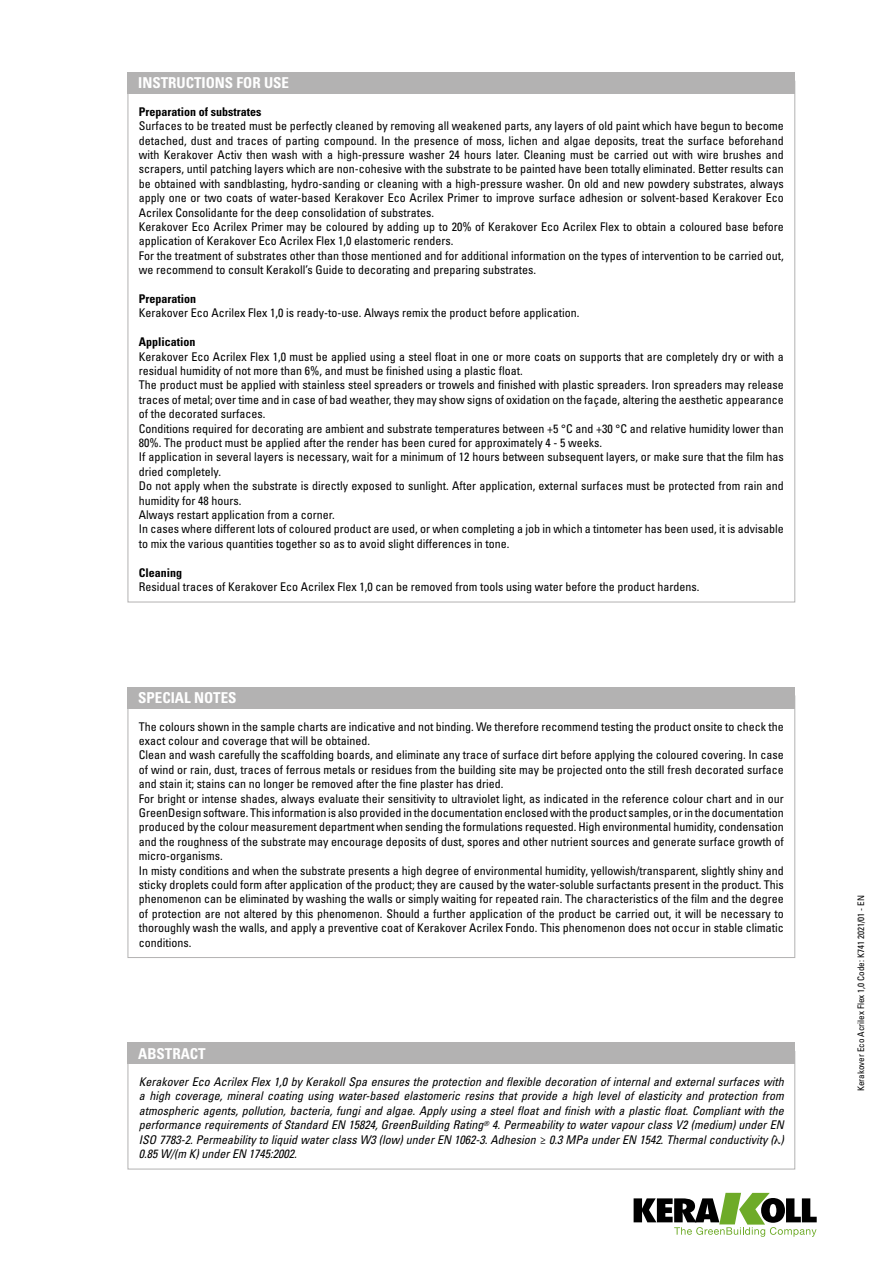
<style>
.page{position:relative;width:893px;height:1263px;background:#fff}
.page>*{position:absolute;margin:0;border:0;box-sizing:border-box;transform-origin:0 0}
.t1{font:700 condensed 15px "Univers LT Std";color:#fff}
.t2{font:condensed 12px/14.4px "Univers LT Std";color:#000}
.t3{font:italic condensed 12px/14.4px "Univers LT Std";color:#000;text-align:justify}
.t4{font:700 condensed 12px "Univers LT Std";color:#000}
.t5{font:condensed 9px "Univers LT Std";color:#000}
</style>
<div class="page">
<svg style="left:634px;top:1193px;width:183px;height:44px"></svg>
<div style="left:128px;top:1051px;width:667px;height:118px;border:1px solid #b3b2b2"></div>
<div style="left:128px;top:1042px;width:667px;height:22px;background:#b3b2b2"></div>
<div style="left:128px;top:687px;width:667px;height:21px;background:#b3b2b2"></div>
<div style="left:128px;top:72px;width:667px;height:22px;background:#b3b2b2"></div>
<p class="t1" style="left:138px;top:74px;width:152px">INSTRUCTIONS FOR USE</p>
<p class="t4" style="left:139px;top:104px;width:124px">Preparation of substrates</p>
<p class="t2" style="left:139px;top:119px;width:646px">Surfaces to be treated must be perfectly cleaned by removing all weakened parts, any layers of old paint which have begun to become detached, dust and traces of parting compound. In the presence of moss, lichen and algae deposits, treat the surface beforehand with Kerakover Activ then wash with a high-pressure washer 24 hours later. Cleaning must be carried out with wire brushes and scrapers, until patching layers which are non-cohesive with the substrate to be painted have been totally eliminated. Better results can be obtained with sandblasting, hydro-sanding or cleaning with a high-pressure washer. On old and new powdery substrates, always apply one or two coats of water-based Kerakover Eco Acrilex Primer to improve surface adhesion or solvent-based Kerakover Eco Acrilex Consolidante for the deep consolidation of substrates.<br>Kerakover Eco Acrilex Primer may be coloured by adding up to 20% of Kerakover Eco Acrilex Flex to obtain a coloured base before application of Kerakover Eco Acrilex Flex 1,0 elastomeric renders.<br>For the treatment of substrates other than those mentioned and for additional information on the types of intervention to be carried out, we recommend to consult Kerakoll’s Guide to decorating and preparing substrates.</p>
<p class="t4" style="left:139px;top:291px;width:59px">Preparation</p>
<p class="t2" style="left:139px;top:306px;width:442px">Kerakover Eco Acrilex Flex 1,0 is ready-to-use. Always remix the product before application.</p>
<p class="t4" style="left:139px;top:335px;width:58px">Application</p>
<p class="t2" style="left:139px;top:349px;width:646px">Kerakover Eco Acrilex Flex 1,0 must be applied using a steel float in one or more coats on supports that are completely dry or with a residual humidity of not more than 6%, and must be finished using a plastic float.<br>The product must be applied with stainless steel spreaders or trowels and finished with plastic spreaders. Iron spreaders may release traces of metal; over time and in case of bad weather, they may show signs of oxidation on the façade, altering the aesthetic appearance of the decorated surfaces.<br>Conditions required for decorating are ambient and substrate temperatures between +5 °C and +30 °C and relative humidity lower than 80%. The product must be applied after the render has been cured for approximately 4 - 5 weeks.<br>If application in several layers is necessary, wait for a minimum of 12 hours between subsequent layers, or make sure that the film has dried completely.<br>Do not apply when the substrate is directly exposed to sunlight. After application, external surfaces must be protected from rain and humidity for 48 hours.<br>Always restart application from a corner.<br>In cases where different lots of coloured product are used, or when completing a job in which a tintometer has been used, it is advisable to mix the various quantities together so as to avoid slight differences in tone.</p>
<p class="t4" style="left:139px;top:565px;width:45px">Cleaning</p>
<p class="t2" style="left:139px;top:579px;width:562px">Residual traces of Kerakover Eco Acrilex Flex 1,0 can be removed from tools using water before the product hardens.</p>
<p class="t1" style="left:138px;top:688px;width:100px">SPECIAL NOTES</p>
<p class="t2" style="left:139px;top:719px;width:646px">The colours shown in the sample charts are indicative and not binding. We therefore recommend testing the product onsite to check the exact colour and coverage that will be obtained.<br>Clean and wash carefully the scaffolding boards, and eliminate any trace of surface dirt before applying the coloured covering. In case of wind or rain, dust, traces of ferrous metals or residues from the building site may be projected onto the still fresh decorated surface and stain it; stains can no longer be removed after the fine plaster has dried.<br>For bright or intense shades, always evaluate their sensitivity to ultraviolet light, as indicated in the reference colour chart and in our GreenDesign software. This information is also provided in the documentation enclosed with the product samples, or in the documentation produced by the colour measurement department when sending the formulations requested. High environmental humidity, condensation and the roughness of the substrate may encourage deposits of dust, spores and other nutrient sources and generate surface growth of micro-organisms.<br>In misty conditions and when the substrate presents a high degree of environmental humidity, yellowish/transparent, slightly shiny and sticky droplets could form after application of the product; they are caused by the water-soluble surfactants present in the product. This phenomenon can be eliminated by washing the walls or simply waiting for repeated rain. The characteristics of the film and the degree of protection are not altered by this phenomenon. Should a further application of the product be carried out, it will be necessary to thoroughly wash the walls, and apply a preventive coat of Kerakover Acrilex Fondo. This phenomenon does not occur in stable climatic conditions.</p>
<p class="t1" style="left:138px;top:1044px;width:69px">ABSTRACT</p>
<p class="t3" style="left:139px;top:1074px;width:646px">Kerakover Eco Acrilex Flex 1,0 by Kerakoll Spa ensures the protection and flexible decoration of internal and external surfaces with a high coverage, mineral coating using water-based elastomeric resins that provide a high level of elasticity and protection from atmospheric agents, pollution, bacteria, fungi and algae. Apply using a steel float and finish with a plastic float. Compliant with the performance requirements of Standard EN 15824, GreenBuilding Rating<sup>®</sup> 4. Permeability to water vapour class V2 (medium) under EN ISO 7783-2. Permeability to liquid water class W3 (low) under EN 1062-3. Adhesion ≥ 0.3 MPa under EN 1542. Thermal conductivity ( )<br>0.85 W/(m K) under EN 1745:2002.</p>
<p class="t5" style="left:855px;top:1091px;width:197px;rotate:-90deg">Kerakover Eco Acrilex Flex 1,0 Code: K741 2021/01 - EN</p>
</div>
